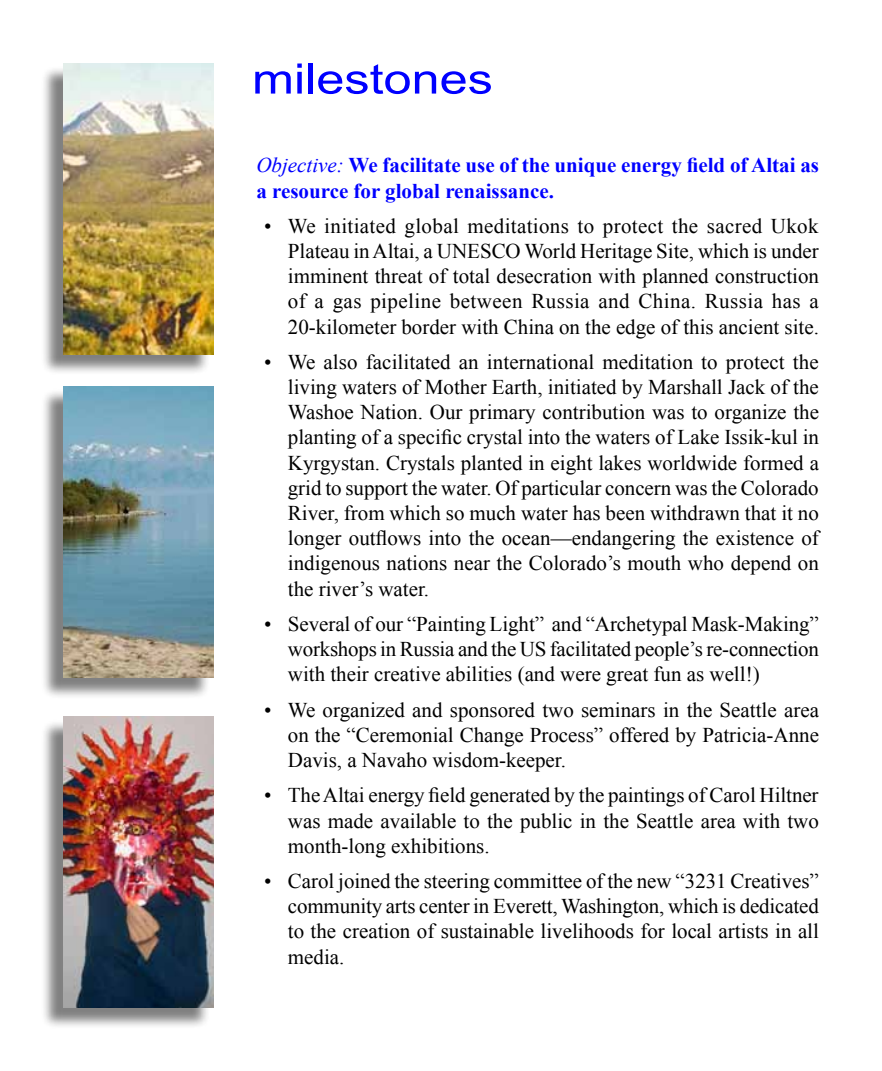
<style>
.page{position:relative;width:882px;height:1071px;background:#fff}
.page>*{position:absolute;margin:0;border:0;box-sizing:border-box;transform-origin:0 0}
.t1{font:42px "Arial";color:#00f;scale:1.2 1}
.t2{font:21px/25.2px "Times New Roman";color:#000;text-align:justify}
.t3{font:700 21px/25.2px "Times New Roman";color:#00f}
.s1{font-weight:400;font-style:italic}
</style>
<div class="page">
<div style="left:41px;top:66px;width:170px;height:310px;background:#000;opacity:.5"></div>
<img style="left:63px;top:63px;width:150px;height:291px">
<div style="left:41px;top:389px;width:170px;height:310px;background:#000;opacity:.5"></div>
<img style="left:63px;top:386px;width:150px;height:291px">
<div style="left:41px;top:719px;width:170px;height:310px;background:#000;opacity:.5"></div>
<img style="left:63px;top:717px;width:150px;height:291px">
<h1 class="t1" style="left:252px;top:51px;width:202px">milestones</h1>
<p class="t3" style="left:256px;top:152px;width:564px"><span class="s1">Objective:</span> We facilitate use of the unique energy field of Altai as a resource for global renaissance.</p>
<p class="t2" style="left:288px;top:213px;width:533px;text-indent:-24px">• We initiated global meditations to protect the sacred Ukok Plateau in Altai, a UNESCO World Heritage Site, which is under imminent threat of total desecration with planned construction of a gas pipeline between Russia and China. Russia has a 20-kilometer border with China on the edge of this ancient site.</p>
<p class="t2" style="left:288px;top:349px;width:533px;text-indent:-24px">• We also facilitated an international meditation to protect the living waters of Mother Earth, initiated by Marshall Jack of the Washoe Nation. Our primary contribution was to organize the planting of a specific crystal into the waters of Lake Issik-kul in Kyrgystan. Crystals planted in eight lakes worldwide formed a grid to support the water. Of particular concern was the Colorado River, from which so much water has been withdrawn that it no longer outflows into the ocean—endangering the existence of indigenous nations near the Colorado’s mouth who depend on the river’s water.</p>
<p class="t2" style="left:288px;top:611px;width:533px;text-indent:-24px">• Several of our “Painting Light” and “Archetypal Mask-Making” workshops in Russia and the US facilitated people’s re-connection with their creative abilities (and were great fun as well!)</p>
<p class="t2" style="left:288px;top:697px;width:533px;text-indent:-24px">• We organized and sponsored two seminars in the Seattle area on the “Ceremonial Change Process” offered by Patricia-Anne Davis, a Navaho wisdom-keeper.</p>
<p class="t2" style="left:288px;top:782px;width:533px;text-indent:-24px">• The Altai energy field generated by the paintings of Carol Hiltner was made available to the public in the Seattle area with two month-long exhibitions.</p>
<p class="t2" style="left:288px;top:868px;width:533px;text-indent:-24px">• Carol joined the steering committee of the new “3231 Creatives” community arts center in Everett, Washington, which is dedicated to the creation of sustainable livelihoods for local artists in all media.</p>
</div>
